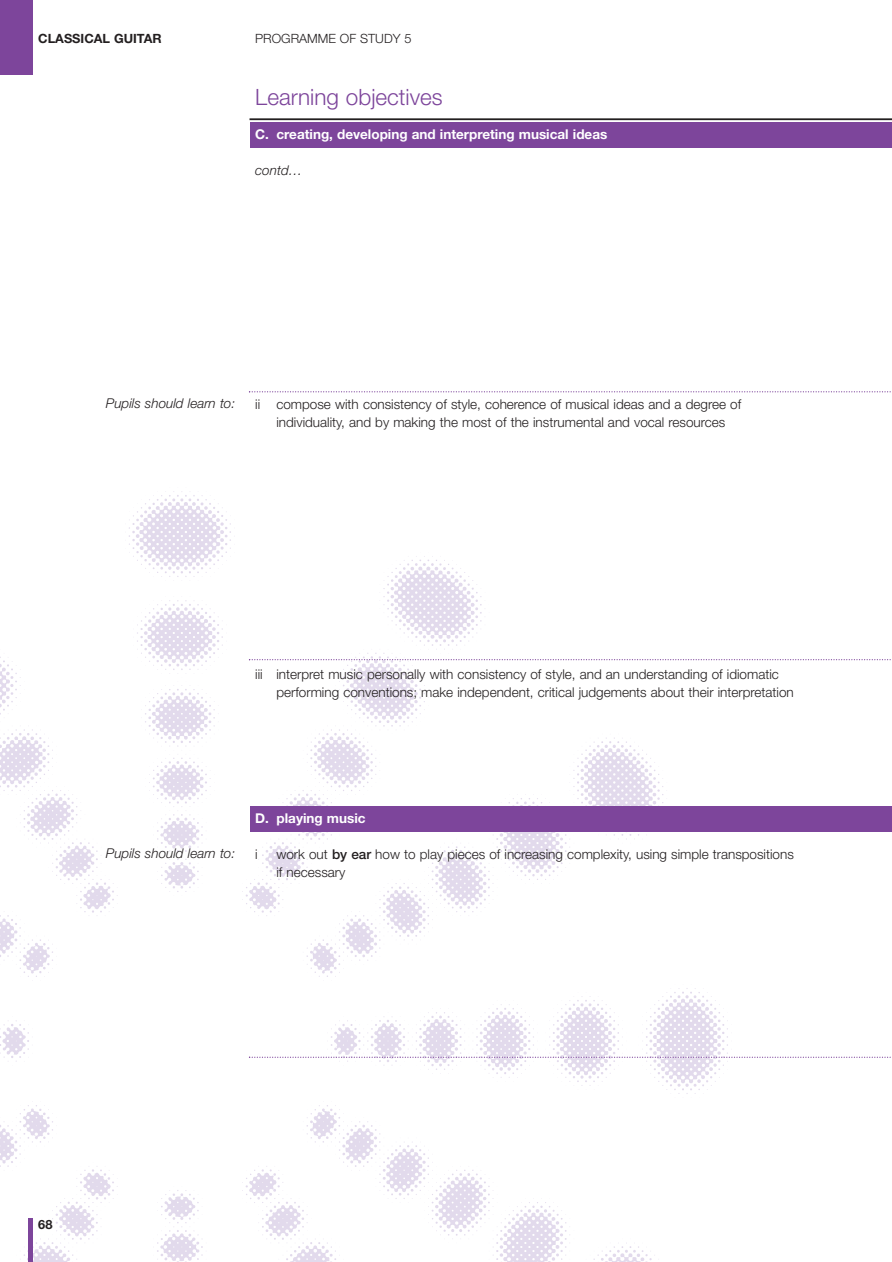
<style>
.page{position:relative;width:892px;height:1262px;background:#fff}
.page>*{position:absolute;margin:0;border:0;box-sizing:border-box;transform-origin:0 0}
.t1{font:300 22.5px "Helvetica Neue";color:#7d459b}
.t2{font:300 13.5px/18px "Helvetica Neue";color:#231f20}
.t3{font:700 13.5px "Helvetica Neue";color:#fff}
.t4{font:italic 300 13.5px "Helvetica Neue";color:#231f20}
.t5{font:700 12.75px "Helvetica Neue";color:#231f20}
.t6{font:300 12.75px "Helvetica Neue";color:#231f20}
.s1{font-weight:500}
</style>
<div class="page">
<img style="left:0;top:491px;width:794px;height:771px">
<div style="left:249px;top:122px;width:642px;height:25px;background:#7d459b"></div>
<div style="left:249px;top:806px;width:642px;height:26px;background:#7d459b"></div>
<div style="left:0;top:0;width:33px;height:75px;background:#7d459b"></div>
<div style="left:28px;top:1219px;width:5px;height:43px;background:#7d459b"></div>
<hr style="left:249px;top:118px;width:642px;height:2px;background:#231f20">
<svg style="left:249px;top:659px;width:642px;height:1px"></svg>
<svg style="left:249px;top:391px;width:642px;height:1px"></svg>
<svg style="left:249px;top:1057px;width:642px;height:1px"></svg>
<p class="t5" style="left:38px;top:34px;width:125px">CLASSICAL GUITAR</p>
<p class="t6" style="left:255px;top:34px;width:158px">PROGRAMME OF STUDY 5</p>
<h1 class="t1" style="left:255px;top:89px;width:189px">Learning objectives</h1>
<p class="t3" style="left:255px;top:130px;width:353px">C. creating, developing and interpreting musical ideas</p>
<p class="t4" style="left:255px;top:166px;width:49px">contd…</p>
<p class="t4" style="left:106px;top:399px;width:131px">Pupils should learn to:</p>
<p class="t2" style="left:255px;top:397px;width:487px;text-align:center">ii compose with consistency of style, coherence of musical ideas and a degree of individuality, and by making the most of the instrumental and vocal resources</p>
<p class="t2" style="left:276px;top:667px;width:518px;text-indent:-21px">iii interpret music personally with consistency of style, and an understanding of idiomatic performing conventions; make independent, critical judgements about their interpretation</p>
<p class="t4" style="left:106px;top:849px;width:131px">Pupils should learn to:</p>
<p class="t3" style="left:255px;top:814px;width:112px">D. playing music</p>
<p class="t2" style="left:255px;top:847px;width:4px">i</p>
<p class="t2" style="left:276px;top:847px;width:519px">work out <span class="s1">by ear</span> how to play pieces of increasing complexity, using simple transpositions if necessary</p>
<p class="t5" style="left:38px;top:1220px;width:16px">68</p>
</div>
